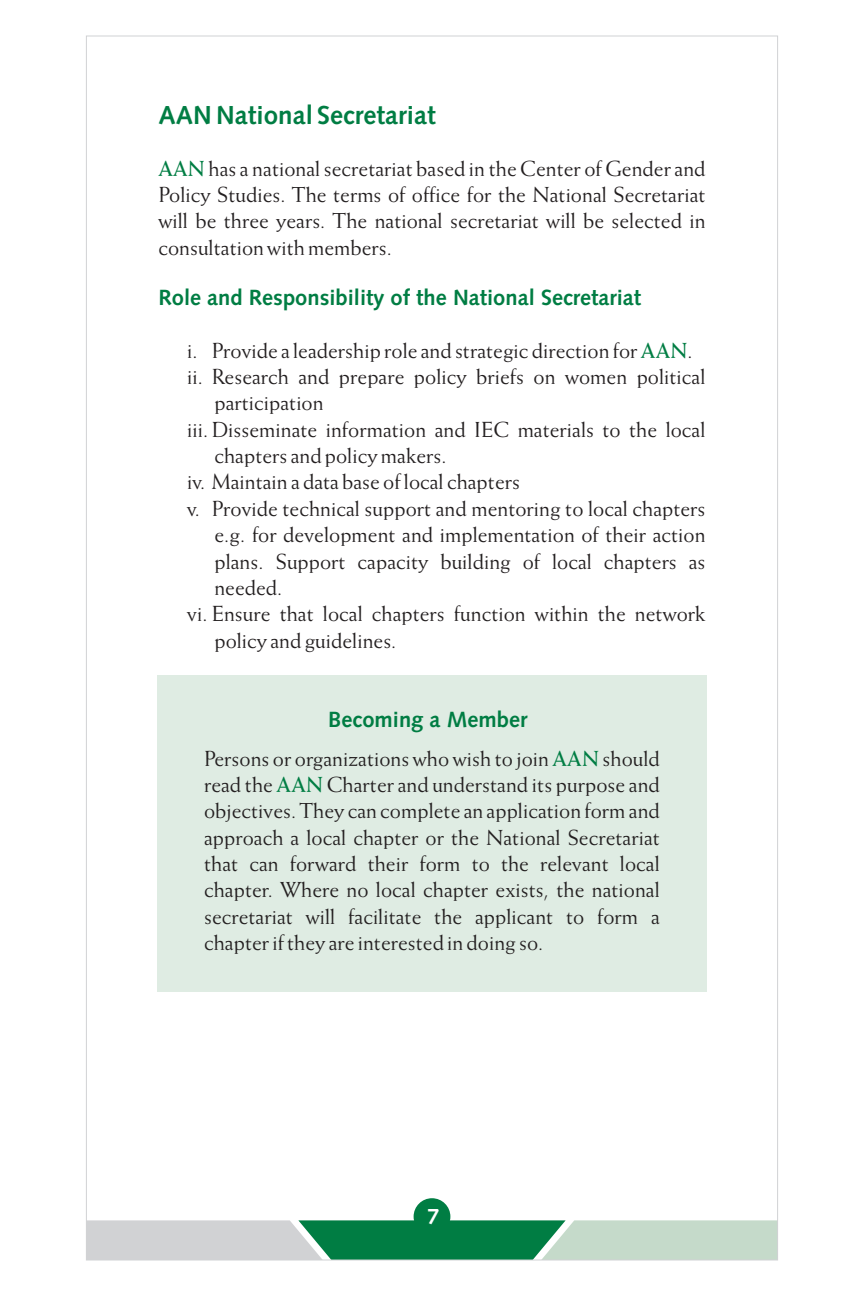
<style>
.page{position:relative;width:864px;height:1296px;background:#fff}
.page>*{position:absolute;margin:0;border:0;box-sizing:border-box;transform-origin:0 0}
.t1{font:700 26px "Bi Text";color:#007d43}
.t2{font:22px/26.4px "Weiss BT";color:#231f20;text-align:justify}
.t3{font:700 22px "Bi Text";color:#007d43}
.t4{font:700 22px "Bi Text";color:#fff}
.s1{font-weight:700;color:#007d43}
</style>
<div class="page">
<svg style="left:88px;top:1220px;width:688px;height:38px;background:#89baa2"></svg>
<div style="left:414px;top:1198px;width:36px;height:37px;background:#007d43;border-radius:50%"></div>
<div style="left:157px;top:675px;width:550px;height:317px;background:#dfece3"></div>
<p class="t1" style="left:158px;top:100px;width:279px">AAN National Secretariat</p>
<p class="t2" style="left:158px;top:157px;width:549px"><span class="s1">AAN</span> has a national secretariat based in the Center of Gender and</p>
<p class="t2" style="left:158px;top:183px;width:549px">Policy Studies. The terms of office for the National Secretariat will be three years. The national secretariat will be selected in consultation with members.</p>
<p class="t3" style="left:158px;top:285px;width:484px">Role and Responsibility of the National Secretariat</p>
<p class="t2" style="left:187px;top:339px;width:507px">i. Provide a leadership role and strategic direction for <span class="s1">AAN</span>.</p>
<p class="t2" style="left:187px;top:365px;width:520px">ii. Research and prepare policy briefs on women political</p>
<p class="t2" style="left:214px;top:391px;width:111px">participation</p>
<p class="t2" style="left:187px;top:418px;width:520px">iii.Disseminate information and IEC materials to the local</p>
<p class="t2" style="left:214px;top:444px;width:234px">chapters and policy makers.</p>
<p class="t2" style="left:187px;top:471px;width:334px">iv. Maintain a data base of local chapters</p>
<p class="t2" style="left:187px;top:497px;width:520px">v. Provide technical support and mentoring to local chapters</p>
<p class="t2" style="left:214px;top:523px;width:493px">e.g. for development and implementation of their action</p>
<p class="t2" style="left:214px;top:550px;width:493px">plans. Support capacity building of local chapters as</p>
<p class="t2" style="left:214px;top:576px;width:70px">needed.</p>
<p class="t2" style="left:187px;top:602px;width:520px">vi. Ensure that local chapters function within the network</p>
<p class="t2" style="left:214px;top:629px;width:184px">policy and guidelines.</p>
<p class="t3" style="left:328px;top:707px;width:201px">Becoming a Member</p>
<p class="t2" style="left:204px;top:747px;width:457px">Persons or organizations who wish to join <span class="s1">AAN</span> should read the <span class="s1">AAN</span> Charter and understand its purpose and objectives. They can complete an application form and approach a local chapter or the National Secretariat that can forward their form to the relevant local chapter. Where no local chapter exists, the national secretariat will facilitate the applicant to form a chapter if they are interested in doing so.</p>
<p class="t4" style="left:428px;top:1204px;width:14px">7</p>
</div>
